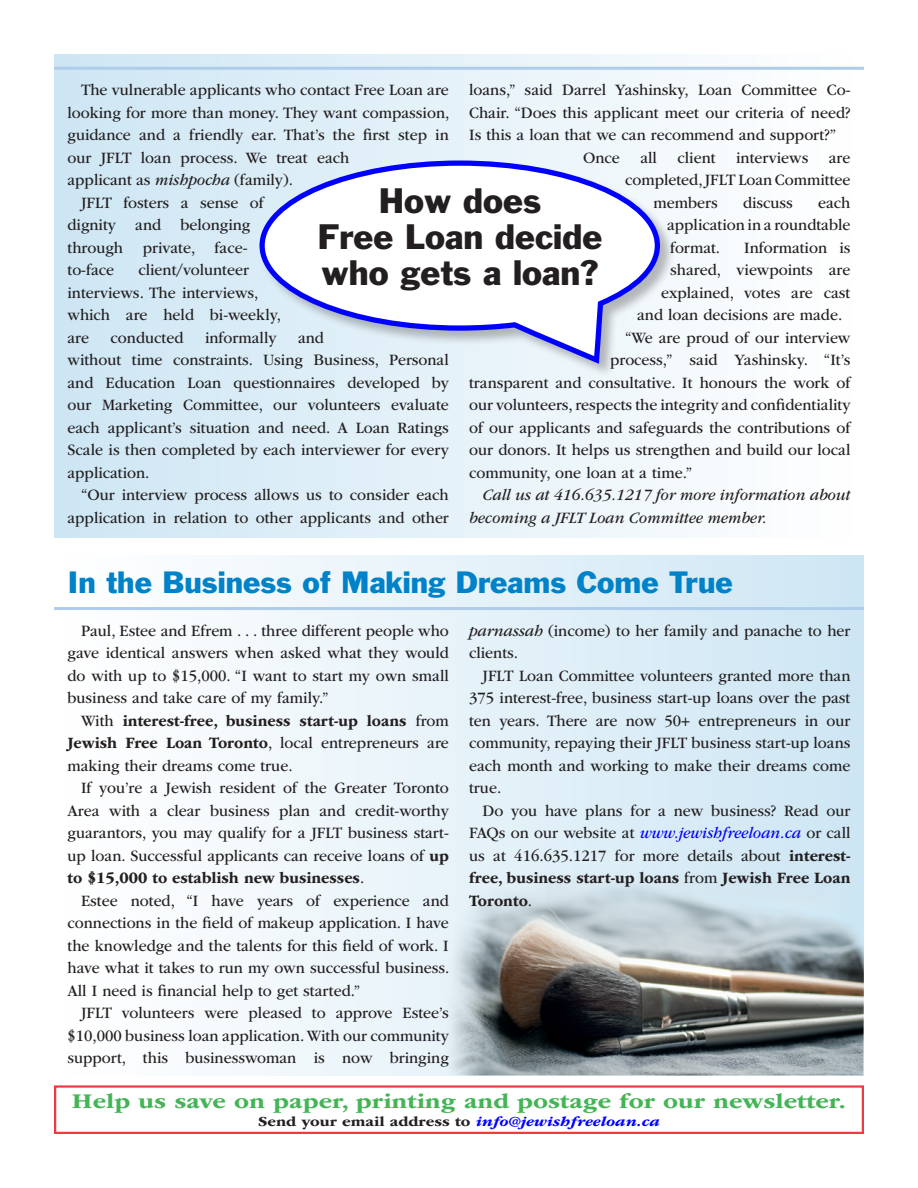
<style>
.page{position:relative;width:918px;height:1188px;background:#fff}
.page>*{position:absolute;margin:0;border:0;box-sizing:border-box;transform-origin:0 0}
.t1{font:32.7px/36px "Franklin Gothic Std";color:#231f20;text-align:center}
.t2{font:28.5px "Franklin Gothic Std";color:#0082c8}
.t3{font:700 21.9px "ITC Garamond Std";color:#44b556;scale:1.17 1}
.t4{font:16.5px/22.5px "ITC Garamond Std";color:#231f20;text-align:justify;scale:.95 1}
.t5{font:italic 16.5px/22.5px "ITC Garamond Std";color:#231f20;scale:.95 1}
.t6{font:700 14.4px "ITC Garamond Std";color:#231f20;scale:1.13 1}
.s1{font-style:italic}
.s2{font-weight:700}
.s3{font-style:italic;color:#00f}
</style>
<div class="page">
<div style="left:54px;top:54px;width:810px;height:483px;background:linear-gradient(to right,#cde6f4,#fffffe)"></div>
<hr style="left:54px;top:67px;width:810px;height:3px;background:#afccea">
<div style="left:259px;top:160px;width:416px;height:219px;background:#231f20;opacity:.3"></div>
<svg style="left:257px;top:158px;width:406px;height:207px"></svg>
<div style="left:54px;top:555px;width:810px;height:521px;background:linear-gradient(to right,#fff,#cee6f4)"></div>
<hr style="left:54px;top:607px;width:810px;height:3px;background:#afccea">
<img style="left:443px;top:860px;width:421px;height:216px">
<div style="left:54px;top:1085px;width:810px;height:49px;background:#fff;border:2px solid #ee3a41"></div>
<p class="t4" style="left:469px;top:79px;width:403px">loans,” said Darrel Yashinsky, Loan Committee Co-Chair. “Does this applicant meet our criteria of need?<br>Is this a loan that we can recommend and support?”</p>
<p class="t4" style="left:583px;top:147px;width:283px">Once all client interviews are</p>
<p class="t4" style="left:625px;top:169px;width:239px">completed, JFLT Loan Committee</p>
<p class="t4" style="left:654px;top:192px;width:69px">members</p>
<p class="t4" style="left:743px;top:192px;width:54px">discuss</p>
<p class="t4" style="left:68px;top:79px;width:404px;text-align:left;text-indent:14px">The vulnerable applicants who contact Free Loan are looking for more than money. They want compassion, guidance and a friendly ear. That’s the first step in our JFLT loan process. We treat each<br>applicant as <span class="s1">mishpocha</span> (family).</p>
<p class="t4" style="left:68px;top:192px;width:208px;text-align:left;text-indent:14px">JFLT fosters a sense of dignity and belonging through private, face&shy;to-face</p>
<p class="t1" style="left:318px;top:182px;width:286px">How does<br>Free Loan decide who gets a loan?</p>
<p class="t4" style="left:667px;top:192px;width:195px;text-indent:151px">each application in a roundtable format.</p>
<p class="t4" style="left:744px;top:237px;width:113px">Information is</p>
<p class="t4" style="left:670px;top:259px;width:191px">shared, viewpoints are</p>
<p class="t4" style="left:661px;top:282px;width:201px">explained, votes are cast</p>
<p class="t4" style="left:637px;top:304px;width:217px">and loan decisions are made.</p>
<p class="t4" style="left:625px;top:327px;width:239px">“We are proud of our interview</p>
<p class="t4" style="left:610px;top:349px;width:255px">process,” said Yashinsky. “It’s</p>
<p class="t4" style="left:469px;top:372px;width:403px">transparent and consultative. It honours the work of</p>
<p class="t4" style="left:469px;top:394px;width:403px">our volunteers, respects the integrity and confidentiality</p>
<p class="t4" style="left:469px;top:417px;width:403px">of our applicants and safeguards the contributions of</p>
<p class="t4" style="left:469px;top:439px;width:403px">our donors. It helps us strengthen and build our local</p>
<p class="t4" style="left:469px;top:462px;width:236px">community, one loan at a time.”</p>
<p class="t5" style="left:469px;top:484px;width:403px;text-indent:14px">Call us at 416.635.1217 for more information about becoming a JFLT Loan Committee member.</p>
<p class="t4" style="left:68px;top:259px;width:226px;text-align:left;text-indent:71px">client/volunteer interviews. The interviews, which are held bi-weekly, are</p>
<p class="t4" style="left:68px;top:327px;width:403px;text-align:left;text-indent:231px">and<br>without time constraints. Using Business, Personal and Education Loan questionnaires developed by our Marketing Committee, our volunteers evaluate each applicant’s situation and need. A Loan Ratings Scale is then completed by each interviewer for every application.</p>
<p class="t4" style="left:68px;top:484px;width:403px;text-align:right">“Our interview process allows us to consider each application in relation to other applicants and other</p>
<p class="t4" style="left:111px;top:327px;width:78px">conducted</p>
<p class="t4" style="left:205px;top:327px;width:77px">informally</p>
<p class="t2" style="left:68px;top:564px;width:667px">In the Business of Making Dreams Come True</p>
<p class="t4" style="left:68px;top:619px;width:403px;text-indent:14px">Paul, Estee and Efrem . . . three different people who gave identical answers when asked what they would do with up to $15,000. “I want to start my own small business and take care of my family.”</p>
<p class="t4" style="left:68px;top:709px;width:403px;text-indent:14px">With <span class="s2">interest-free, business start-up loans</span> from <span class="s2">Jewish Free Loan Toronto</span>, local entrepreneurs are making their dreams come true.</p>
<p class="t4" style="left:68px;top:777px;width:403px;text-indent:14px">If you’re a Jewish resident of the Greater Toronto Area with a clear business plan and credit-worthy guarantors, you may qualify for a JFLT business start&shy;up loan. Successful applicants can receive loans of <span class="s2">up to $15,000 to establish new businesses</span>.</p>
<p class="t4" style="left:68px;top:889px;width:404px;text-indent:14px">Estee noted, “I have years of experience and connections in the field of makeup application. I have the knowledge and the talents for this field of work. I have what it takes to run my own successful business.<br>All I need is financial help to get started.”</p>
<p class="t4" style="left:68px;top:1002px;width:403px;text-indent:14px">JFLT volunteers were pleased to approve Estee’s $10,000 business loan application. With our community support, this businesswoman is now bringing</p>
<p class="t4" style="left:469px;top:619px;width:403px"><span class="s1">parnassah</span> (income) to her family and panache to her clients.</p>
<p class="t4" style="left:469px;top:664px;width:403px;text-indent:14px">JFLT Loan Committee volunteers granted more than 375 interest-free, business start-up loans over the past ten years. There are now 50+ entrepreneurs in our community, repaying their JFLT business start-up loans each month and working to make their dreams come true.</p>
<p class="t4" style="left:469px;top:799px;width:403px;text-indent:14px">Do you have plans for a new business? Read our FAQs on our website at <span class="s3">www.jewishfreeloan.ca</span> or call us at 416.635.1217 for more details about <span class="s2">interest&shy;free, business start-up loans</span> from <span class="s2">Jewish Free Loan Toronto</span>.</p>
<p class="t3" style="left:72px;top:1088px;width:663px">Help us save on paper, printing and postage for our newsletter.</p>
<p class="t6" style="left:258px;top:1113px;width:357px">Send your email address to <span class="s3">info@jewishfreeloan.ca</span></p>
</div>
